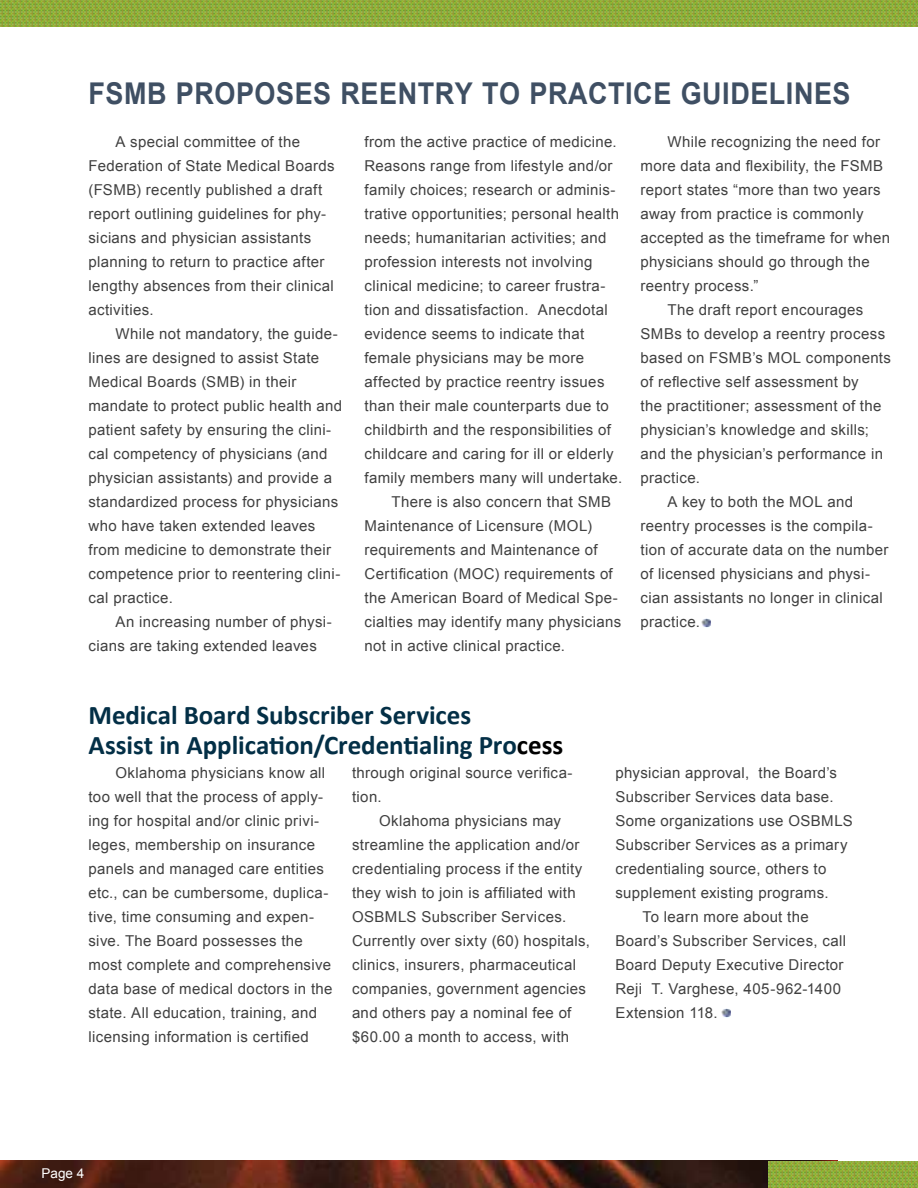
<style>
.page{position:relative;width:918px;height:1188px;background:#fff}
.page>*{position:absolute;margin:0;border:0;box-sizing:border-box;transform-origin:0 0}
.t1{font:700 30px "Arial";letter-spacing:.02em;color:#3f4f63;scale:.9 1}
.t2{font:700 27px/29.7px "Calibri";letter-spacing:-.005em;color:#032f46}
.t3{font:15px/24px "Arial";letter-spacing:.025em;color:#404040}
.t4{font:13.5px "Arial";color:#fff}
.s1{color:#000}
</style>
<div class="page">
<img style="left:0;top:0;width:918px;height:27px">
<img style="left:0;top:1161px;width:768px;height:27px">
<img style="left:768px;top:1161px;width:150px;height:27px">
<svg style="left:701px;top:619px;width:10px;height:9px"></svg>
<svg style="left:721px;top:1009px;width:10px;height:9px"></svg>
<h1 class="t1" style="left:88px;top:73px;width:848px">FSMB PROPOSES REENTRY TO PRACTICE GUIDELINES</h1>
<p class="t3" style="left:88px;top:130px;width:248px;text-indent:27px">A special committee of the<br>Federation of State Medical Boards (FSMB) recently published a draft report outlining guidelines for phy&shy;sicians and physician assistants planning to return to practice after lengthy absences from their clinical activities.</p>
<p class="t3" style="left:88px;top:322px;width:255px;text-indent:27px">While not mandatory, the guide&shy;lines are designed to assist State Medical Boards (SMB) in their mandate to protect public health and patient safety by ensuring the clini&shy;cal competency of physicians (and physician assistants) and provide a standardized process for physicians who have taken extended leaves from medicine to demonstrate their competence prior to reentering clini&shy;cal practice.</p>
<p class="t3" style="left:88px;top:610px;width:245px;text-indent:27px">An increasing number of physi&shy;cians are taking extended leaves</p>
<p class="t3" style="left:364px;top:130px;width:254px">from the active practice of medicine.</p>
<p class="t3" style="left:364px;top:154px;width:250px">Reasons range from lifestyle and/or</p>
<p class="t3" style="left:364px;top:178px;width:253px">family choices; research or adminis-</p>
<p class="t3" style="left:364px;top:202px;width:256px">trative opportunities; personal health</p>
<p class="t3" style="left:364px;top:226px;width:244px">needs; humanitarian activities; and</p>
<p class="t3" style="left:364px;top:250px;width:229px">profession interests not involving</p>
<p class="t3" style="left:364px;top:274px;width:243px">clinical medicine; to career frustra-</p>
<p class="t3" style="left:364px;top:298px;width:245px">tion and dissatisfaction. Anecdotal</p>
<p class="t3" style="left:364px;top:322px;width:221px">evidence seems to indicate that</p>
<p class="t3" style="left:364px;top:346px;width:221px">female physicians may be more</p>
<p class="t3" style="left:364px;top:370px;width:242px">affected by practice reentry issues</p>
<p class="t3" style="left:364px;top:394px;width:246px">than their male counterparts due to</p>
<p class="t3" style="left:364px;top:418px;width:248px">childbirth and the responsibilities of</p>
<p class="t3" style="left:364px;top:442px;width:251px">childcare and caring for ill or elderly</p>
<p class="t3" style="left:364px;top:466px;width:259px">family members many will undertake.</p>
<p class="t3" style="left:391px;top:490px;width:221px">There is also concern that SMB</p>
<p class="t3" style="left:364px;top:514px;width:229px">Maintenance of Licensure (MOL)</p>
<p class="t3" style="left:364px;top:538px;width:235px">requirements and Maintenance of</p>
<p class="t3" style="left:364px;top:562px;width:250px">Certification (MOC) requirements of</p>
<p class="t3" style="left:364px;top:586px;width:255px">the American Board of Medical Spe-</p>
<p class="t3" style="left:364px;top:610px;width:258px">cialties may identify many physicians</p>
<p class="t3" style="left:364px;top:634px;width:202px">not in active clinical practice.</p>
<p class="t3" style="left:668px;top:130px;width:214px">While recognizing the need for</p>
<p class="t3" style="left:640px;top:154px;width:244px">more data and flexibility, the FSMB</p>
<p class="t3" style="left:640px;top:178px;width:242px">report states “more than two years</p>
<p class="t3" style="left:640px;top:202px;width:225px">away from practice is commonly</p>
<p class="t3" style="left:640px;top:226px;width:251px">accepted as the timeframe for when</p>
<p class="t3" style="left:640px;top:250px;width:231px">physicians should go through the</p>
<p class="t3" style="left:640px;top:274px;width:120px">reentry process.”</p>
<p class="t3" style="left:668px;top:298px;width:197px">The draft report encourages</p>
<p class="t3" style="left:640px;top:322px;width:246px">SMBs to develop a reentry process</p>
<p class="t3" style="left:640px;top:346px;width:252px">based on FSMB’s MOL components</p>
<p class="t3" style="left:640px;top:370px;width:220px">of reflective self assessment by</p>
<p class="t3" style="left:640px;top:394px;width:243px">the practitioner; assessment of the</p>
<p class="t3" style="left:640px;top:418px;width:230px">physician’s knowledge and skills;</p>
<p class="t3" style="left:640px;top:442px;width:244px">and the physician’s performance in</p>
<p class="t3" style="left:640px;top:466px;width:61px">practice.</p>
<p class="t3" style="left:668px;top:490px;width:187px">A key to both the MOL and</p>
<p class="t3" style="left:640px;top:514px;width:234px">reentry processes is the compila-</p>
<p class="t3" style="left:640px;top:538px;width:250px">tion of accurate data on the number</p>
<p class="t3" style="left:640px;top:562px;width:231px">of licensed physicians and physi-</p>
<p class="t3" style="left:640px;top:586px;width:244px">cian assistants no longer in clinical</p>
<p class="t3" style="left:640px;top:610px;width:61px">practice.</p>
<h2 class="t2" style="left:88px;top:701px;width:476px">Medical Board Subscriber Services<br>Assist in Application/Credentialing Pro<span class="s1">cess</span></h2>
<p class="t3" style="left:88px;top:761px;width:246px;text-indent:27px">Oklahoma physicians know all too well that the process of apply&shy;ing for hospital and/or clinic privi&shy;leges, membership on insurance panels and managed care entities etc., can be cumbersome, duplica&shy;tive, time consuming and expen&shy;sive. The Board possesses the most complete and comprehensive data base of medical doctors in the state. All education, training, and licensing information is certified</p>
<p class="t3" style="left:352px;top:761px;width:222px">through original source verifica&shy;tion.</p>
<p class="t3" style="left:352px;top:809px;width:240px;text-indent:27px">Oklahoma physicians may streamline the application and/or credentialing process if the entity they wish to join is affiliated with<br>OSBMLS Subscriber Services.<br>Currently over sixty (60) hospitals, clinics, insurers, pharmaceutical companies, government agencies and others pay a nominal fee of $60.00 a month to access, with</p>
<p class="t3" style="left:616px;top:761px;width:223px">physician approval, the Board’s</p>
<p class="t3" style="left:616px;top:785px;width:220px">Subscriber Services data base.</p>
<p class="t3" style="left:616px;top:809px;width:239px">Some organizations use OSBMLS</p>
<p class="t3" style="left:616px;top:833px;width:234px">Subscriber Services as a primary</p>
<p class="t3" style="left:616px;top:857px;width:212px">credentialing source, others to</p>
<p class="t3" style="left:616px;top:881px;width:215px">supplement existing programs.</p>
<p class="t3" style="left:643px;top:905px;width:168px">To learn more about the</p>
<p class="t3" style="left:616px;top:929px;width:232px">Board’s Subscriber Services, call</p>
<p class="t3" style="left:616px;top:953px;width:230px">Board Deputy Executive Director</p>
<p class="t3" style="left:616px;top:977px;width:227px">Reji T. Varghese, 405-962-1400</p>
<p class="t3" style="left:616px;top:1001px;width:104px">Extension 118.</p>
<p class="t4" style="left:42px;top:1164px;width:44px">Page 4</p>
</div>
